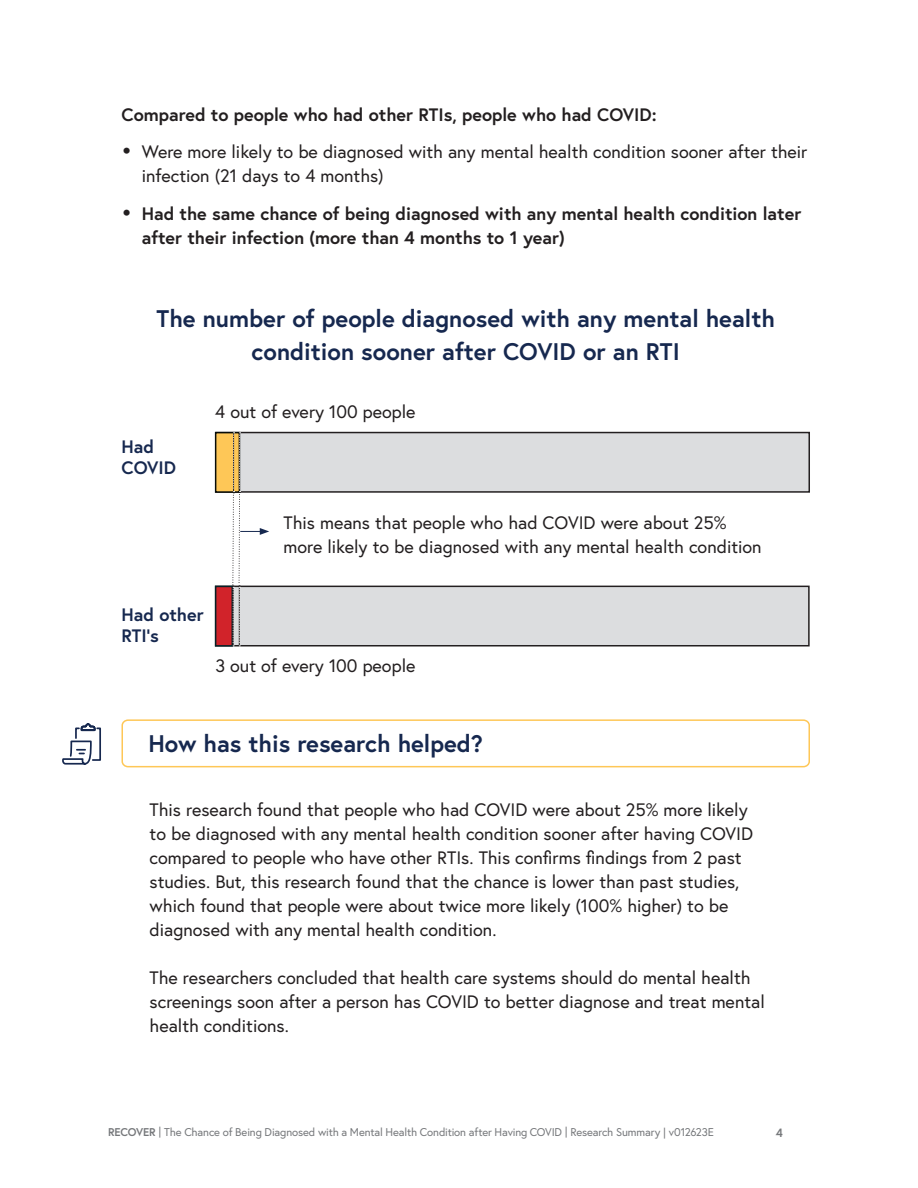
<style>
.page{position:relative;width:918px;height:1188px;background:#fff}
.page>*{position:absolute;margin:0;border:0;box-sizing:border-box;transform-origin:0 0}
.t1{font:700 24px/33px "Europa";color:#16284f;text-align:center}
.t2{font:18px/24px "Europa";color:#231f20}
.t3{font:700 18px/24px "Europa";color:#231f20}
.t4{font:700 18px/21px "Europa";color:#16284f}
.t5{font:700 12px "Europa";color:#76787b}
.t6{font:11.25px "Europa";letter-spacing:-.015em;color:#76787b}
.s1{font-weight:700;font-size:21px}
.s2{font-size:21px}
.s3{font-weight:700}
</style>
<div class="page">
<svg style="left:62px;top:723px;width:39px;height:42px"></svg>
<div style="left:121px;top:719px;width:689px;height:48px;border:2px solid #fec757;border-radius:6px"></div>
<div style="left:216px;top:433px;width:593px;height:59px;background:#dcdddf"></div>
<div style="left:215px;top:432px;width:595px;height:61px;border:2px solid #231f20"></div>
<div style="left:216px;top:586px;width:593px;height:60px;background:#dcdddf"></div>
<div style="left:215px;top:586px;width:595px;height:60px;border:2px solid #231f20"></div>
<div style="left:215px;top:432px;width:25px;height:61px;background:#fec757;border:2px solid #080c09"></div>
<div style="left:215px;top:586px;width:18px;height:61px;background:#d1232a;border:2px solid #072127"></div>
<svg style="left:232px;top:432px;width:37px;height:215px"></svg>
<p class="t3" style="left:122px;top:102px;width:537px">Compared to people who had other RTIs, people who had COVID:</p>
<p class="t2" style="left:142px;top:139px;width:667px;text-indent:-20px"><span class="s1">•</span> Were more likely to be diagnosed with any mental health condition sooner after their infection (21 days to 4 months)</p>
<p class="t3" style="left:142px;top:201px;width:661px;text-indent:-20px"><span class="s2">•</span> Had the same chance of being diagnosed with any mental health condition later after their infection (more than 4 months to 1 year)</p>
<p class="t1" style="left:157px;top:301px;width:620px">The number of people diagnosed with any mental health condition sooner after COVID or an RTI</p>
<p class="t4" style="left:122px;top:435px;width:56px">Had<br>COVID</p>
<p class="t2" style="left:215px;top:400px;width:202px">4 out of every 100 people</p>
<p class="t2" style="left:283px;top:510px;width:480px">This means that people who had COVID were about 25% more likely to be diagnosed with any mental health condition</p>
<p class="t4" style="left:122px;top:603px;width:84px">Had other<br>RTI's</p>
<p class="t2" style="left:215px;top:653px;width:202px">3 out of every 100 people</p>
<h2 class="t1" style="left:148px;top:726px;width:336px">How has this research helped?</h2>
<p class="t2" style="left:150px;top:797px;width:605px">This research found that people who had COVID were about 25% more likely to be diagnosed with any mental health condition sooner after having COVID compared to people who have other RTIs. This confirms findings from 2 past studies. But, this research found that the chance is lower than past studies, which found that people were about twice more likely (100% higher) to be diagnosed with any mental health condition.</p>
<p class="t2" style="left:150px;top:965px;width:617px">The researchers concluded that health care systems should do mental health screenings soon after a person has COVID to better diagnose and treat mental health conditions.</p>
<p class="t6" style="left:108px;top:1125px;width:607px"><span class="s3">RECOVER</span> | The Chance of Being Diagnosed with a Mental Health Condition after Having COVID | Research Summary | v012623E</p>
<p class="t5" style="left:776px;top:1125px;width:9px">4</p>
</div>
